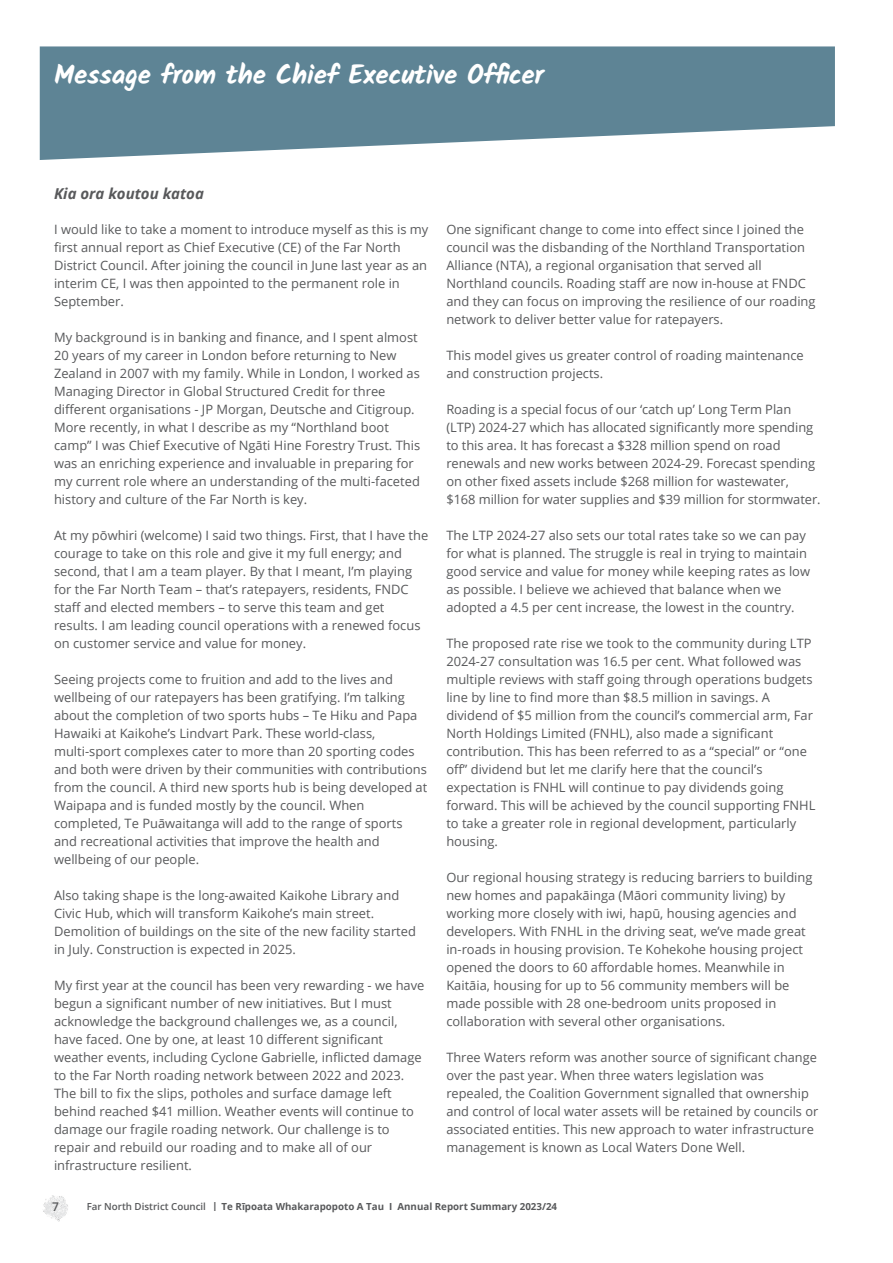
<style>
.page{position:relative;width:893px;height:1263px;background:#fff}
.page>*{position:absolute;margin:0;border:0;box-sizing:border-box;transform-origin:0 0}
.t1{font:700 27px "Kalam";letter-spacing:-.01em;color:#fff}
.t2{font:italic 700 15px "Open Sans";color:#58595b}
.t3{font:12.9px/18px "Open Sans";color:#58595b}
.t4{font:600 12px "Open Sans";color:#58595b}
.t5{font:700 9.75px "Open Sans";color:#58595b}
.s1{font-weight:600}
.s2{font-weight:600;font-size:12.45px}
</style>
<div class="page">
<svg style="left:40px;top:46px;width:795px;height:114px;background:#7696a5"></svg>
<img style="left:43px;top:1195px;width:25px;height:27px">
<h1 class="t1" style="left:54px;top:59px;width:492px">Message from the Chief Executive Officer</h1>
<p class="t2" style="left:54px;top:183px;width:151px">Kia ora koutou katoa</p>
<p class="t3" style="left:54px;top:220px;width:376px">I would like to take a moment to introduce myself as this is my first annual report as Chief Executive (CE) of the Far North District Council. After joining the council in June last year as an interim CE, I was then appointed to the permanent role in September.</p>
<p class="t3" style="left:54px;top:328px;width:368px">My background is in banking and finance, and I spent almost 20 years of my career in London before returning to New Zealand in 2007 with my family. While in London, I worked as Managing Director in Global Structured Credit for three different organisations - JP Morgan, Deutsche and Citigroup.<br>More recently, in what I describe as my “Northland boot camp” I was Chief Executive of Ngāti Hine Forestry Trust. This was an enriching experience and invaluable in preparing for my current role where an understanding of the multi-faceted history and culture of the Far North is key.</p>
<p class="t3" style="left:54px;top:526px;width:376px">At my pōwhiri (welcome) I said two things. First, that I have the courage to take on this role and give it my full energy; and second, that I am a team player. By that I meant, I’m playing for the Far North Team – that’s ratepayers, residents, FNDC staff and elected members – to serve this team and get results. I am leading council operations with a renewed focus on customer service and value for money.</p>
<p class="t3" style="left:54px;top:670px;width:375px">Seeing projects come to fruition and add to the lives and wellbeing of our ratepayers has been gratifying. I’m talking about the completion of two sports hubs – Te Hiku and Papa Hawaiki at Kaikohe’s Lindvart Park. These world-class, multi-sport complexes cater to more than 20 sporting codes and both were driven by their communities with contributions from the council. A third new sports hub is being developed at Waipapa and is funded mostly by the council. When completed, Te Puāwaitanga will add to the range of sports and recreational activities that improve the health and wellbeing of our people.</p>
<p class="t3" style="left:54px;top:886px;width:363px">Also taking shape is the long-awaited Kaikohe Library and Civic Hub, which will transform Kaikohe’s main street.<br>Demolition of buildings on the site of the new facility started in July. Construction is expected in 2025.</p>
<p class="t3" style="left:54px;top:976px;width:372px">My first year at the council has been very rewarding - we have begun a significant number of new initiatives. But I must acknowledge the background challenges we, as a council, have faced. One by one, at least 10 different significant weather events, including Cyclone Gabrielle, inflicted damage to the Far North roading network between 2022 and 2023.<br>The bill to fix the slips, potholes and surface damage left behind reached $41 million. Weather events will continue to damage our fragile roading network. Our challenge is to repair and rebuild our roading and to make all of our infrastructure resilient.</p>
<p class="t3" style="left:446px;top:220px;width:371px">One significant change to come into effect since I joined the council was the disbanding of the Northland Transportation Alliance (NTA), a regional organisation that served all Northland councils. Roading staff are now in-house at FNDC and they can focus on improving the resilience of our roading network to deliver better value for ratepayers.</p>
<p class="t3" style="left:446px;top:346px;width:359px">This model gives us greater control of roading maintenance and construction projects.</p>
<p class="t3" style="left:446px;top:400px;width:376px">Roading is a special focus of our ‘catch up’ Long Term Plan (LTP) 2024-27 which has allocated significantly more spending to this area. It has forecast a $328 million spend on road renewals and new works between 2024-29. Forecast spending on other fixed assets include $268 million for wastewater, $168 million for water supplies and $39 million for stormwater.</p>
<p class="t3" style="left:446px;top:526px;width:365px">The LTP 2024-27 also sets our total rates take so we can pay for what is planned. The struggle is real in trying to maintain good service and value for money while keeping rates as low as possible. I believe we achieved that balance when we adopted a 4.5 per cent increase, the lowest in the country.</p>
<p class="t3" style="left:446px;top:634px;width:371px">The proposed rate rise we took to the community during LTP 2024-27 consultation was 16.5 per cent. What followed was multiple reviews with staff going through operations budgets line by line to find more than $8.5 million in savings. A dividend of $5 million from the council’s commercial arm, Far North Holdings Limited (FNHL), also made a significant contribution. This has been referred to as a “special” or “one off” dividend but let me clarify here that the council’s expectation is FNHL will continue to pay dividends going forward. This will be achieved by the council supporting FNHL to take a greater role in regional development, particularly housing.</p>
<p class="t3" style="left:446px;top:868px;width:368px">Our regional housing strategy is reducing barriers to building new homes and papakāinga (Māori community living) by working more closely with iwi, hapū, housing agencies and developers. With FNHL in the driving seat, we’ve made great in-roads in housing provision. Te Kohekohe housing project opened the doors to 60 affordable homes. Meanwhile in Kaitāia, housing for up to 56 community members will be made possible with 28 one-bedroom units proposed in collaboration with several other organisations.</p>
<p class="t3" style="left:446px;top:1048px;width:373px">Three Waters reform was another source of significant change over the past year. When three waters legislation was repealed, the Coalition Government signalled that ownership and control of local water assets will be retained by councils or associated entities. This new approach to water infrastructure management is known as Local Waters Done Well.</p>
<p class="t4" style="left:52px;top:1198px;width:8px">7</p>
<p class="t5" style="left:87px;top:1199px;width:472px"><span class="s1">Far North District Council</span> <span class="s2">I</span> Te Rīpoata Whakarapopoto A Tau I Annual Report Summary 2023/24</p>
</div>
